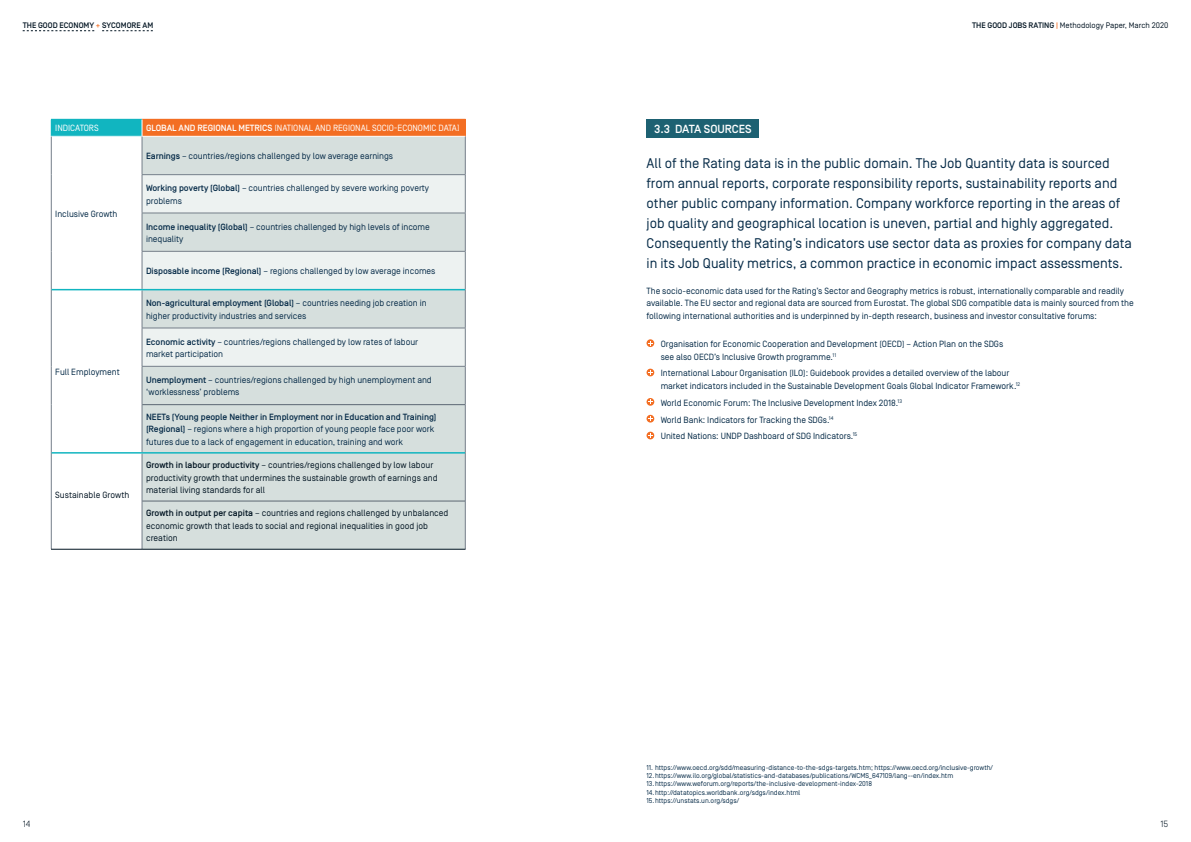
<style>
.page{position:relative;width:1191px;height:842px;background:#fff}
.page>*{position:absolute;margin:0;border:0;box-sizing:border-box;transform-origin:0 0}
.t1{font:14px/20px "Simplon Norm";color:#052a47}
.t2{font:500 11.8px "Simplon Norm";letter-spacing:-.005em;color:#fff}
.t3{font:9px/12.5px "Simplon Norm";letter-spacing:-.005em;color:#052a47}
.t4{font:9px/12.5px "Simplon Norm";color:#001321}
.t5{font:9px "Simplon Norm";letter-spacing:-.005em;color:#fff}
.t6{font:300 9px "Simplon Norm";color:#001321}
.t7{font:8px "Simplon Norm";color:#001321}
.t8{font:500 8px "Simplon Norm";color:#001321}
.t9{font:7px/8.4px "Simplon Norm";color:#052a47}
.s1{color:#f36e23}
.s2{font-weight:500}
.s3{font-weight:500;color:#f36e23}
</style>
<div class="page">
<svg style="left:23px;top:30px;width:71px;height:1px"></svg>
<svg style="left:102px;top:30px;width:51px;height:1px"></svg>
<div style="left:51px;top:119px;width:91px;height:17px;background:#11b5c0"></div>
<div style="left:142px;top:119px;width:323px;height:17px;background:#f36e23"></div>
<div style="left:143px;top:137px;width:322px;height:412px;background:#d6dfdd"></div>
<svg style="left:143px;top:175px;width:322px;height:191px;background:#e2e9e8"></svg>
<svg style="left:465px;top:120px;width:1px;height:16px"></svg>
<svg style="left:142px;top:120px;width:1px;height:16px"></svg>
<hr style="left:51px;top:137px;width:1px;height:38px;background:#747e89">
<hr style="left:51px;top:175px;width:1px;height:38px;background:#747e89">
<hr style="left:51px;top:213px;width:1px;height:38px;background:#747e89">
<hr style="left:51px;top:251px;width:1px;height:39px;background:#747e89">
<hr style="left:142px;top:137px;width:1px;height:37px;background:#747e89">
<hr style="left:465px;top:137px;width:1px;height:37px;background:#747e89">
<hr style="left:142px;top:174px;width:323px;height:1px;background:#747e89">
<hr style="left:142px;top:175px;width:1px;height:38px;background:#747e89">
<hr style="left:465px;top:175px;width:1px;height:38px;background:#747e89">
<hr style="left:142px;top:213px;width:323px;height:1px;background:#747e89">
<hr style="left:142px;top:213px;width:1px;height:38px;background:#747e89">
<hr style="left:465px;top:213px;width:1px;height:38px;background:#747e89">
<hr style="left:142px;top:252px;width:1px;height:37px;background:#747e89">
<hr style="left:465px;top:252px;width:1px;height:38px;background:#747e89">
<hr style="left:51px;top:290px;width:1px;height:38px;background:#747e89">
<hr style="left:51px;top:328px;width:1px;height:38px;background:#747e89">
<hr style="left:51px;top:366px;width:1px;height:39px;background:#747e89">
<hr style="left:51px;top:405px;width:1px;height:48px;background:#747e89">
<hr style="left:51px;top:453px;width:1px;height:48px;background:#747e89">
<hr style="left:51px;top:501px;width:1px;height:48px;background:#747e89">
<hr style="left:142px;top:290px;width:1px;height:38px;background:#747e89">
<hr style="left:465px;top:290px;width:1px;height:38px;background:#747e89">
<hr style="left:142px;top:328px;width:323px;height:1px;background:#747e89">
<hr style="left:142px;top:328px;width:1px;height:38px;background:#747e89">
<hr style="left:465px;top:328px;width:1px;height:38px;background:#747e89">
<hr style="left:142px;top:366px;width:323px;height:1px;background:#747e89">
<hr style="left:142px;top:367px;width:1px;height:38px;background:#747e89">
<hr style="left:465px;top:367px;width:1px;height:38px;background:#747e89">
<hr style="left:142px;top:405px;width:1px;height:47px;background:#747e89">
<hr style="left:465px;top:405px;width:1px;height:48px;background:#747e89">
<hr style="left:142px;top:454px;width:1px;height:47px;background:#747e89">
<hr style="left:465px;top:453px;width:1px;height:48px;background:#747e89">
<hr style="left:142px;top:501px;width:1px;height:48px;background:#747e89">
<hr style="left:465px;top:501px;width:1px;height:48px;background:#747e89">
<hr style="left:52px;top:289px;width:90px;height:1px;background:#11b5c0">
<hr style="left:142px;top:289px;width:323px;height:1px;background:#11b5c0">
<hr style="left:142px;top:251px;width:323px;height:1px;background:#747e89">
<hr style="left:142px;top:404px;width:323px;height:1px;background:#5c6773">
<hr style="left:142px;top:501px;width:323px;height:1px;background:#5c6773">
<hr style="left:52px;top:452px;width:90px;height:2px;background:#11b5c0">
<hr style="left:142px;top:452px;width:323px;height:2px;background:#11b5c0">
<hr style="left:51px;top:549px;width:91px;height:1px;background:#001321">
<hr style="left:142px;top:549px;width:323px;height:1px;background:#001321">
<svg style="left:646px;top:339px;width:8px;height:8px"></svg>
<svg style="left:648px;top:341px;width:5px;height:5px"></svg>
<svg style="left:646px;top:369px;width:8px;height:7px"></svg>
<svg style="left:648px;top:370px;width:5px;height:5px"></svg>
<svg style="left:646px;top:398px;width:8px;height:8px"></svg>
<svg style="left:648px;top:399px;width:5px;height:5px"></svg>
<svg style="left:646px;top:415px;width:8px;height:8px"></svg>
<svg style="left:648px;top:416px;width:5px;height:5px"></svg>
<svg style="left:646px;top:432px;width:8px;height:7px"></svg>
<svg style="left:648px;top:433px;width:5px;height:5px"></svg>
<div style="left:646px;top:119px;width:113px;height:19px;background:#1d6172"></div>
<p class="t8" style="left:23px;top:21px;width:132px">THE GOOD ECONOMY <span class="s1">+</span> SYCOMORE AM</p>
<p class="t7" style="left:972px;top:21px;width:198px"><span class="s2">THE GOOD JOBS RATING</span> <span class="s3">|</span> Methodology Paper, March 2020</p>
<p class="t5" style="left:55px;top:123px;width:45px">INDICATORS</p>
<p class="t5" style="left:146px;top:123px;width:315px"><span class="s2">GLOBAL AND REGIONAL METRICS</span> (NATIONAL AND REGIONAL SOCIO-ECONOMIC DATA]</p>
<p class="t3" style="left:55px;top:207px;width:64px">Inclusive Growth</p>
<p class="t3" style="left:55px;top:366px;width:66px">Full Employment</p>
<p class="t4" style="left:55px;top:489px;width:76px">Sustainable Growth</p>
<p class="t3" style="left:146px;top:150px;width:249px"><span class="s2">Earnings</span> – countries/regions challenged by low average earnings</p>
<p class="t3" style="left:146px;top:182px;width:285px"><span class="s2">Working poverty (Global)</span> – countries challenged by severe working poverty problems</p>
<p class="t3" style="left:146px;top:220px;width:285px"><span class="s2">Income inequality (Global)</span> – countries challenged by high levels of income inequality</p>
<p class="t3" style="left:146px;top:265px;width:291px"><span class="s2">Disposable income (Regional)</span> – regions challenged by low average incomes</p>
<p class="t3" style="left:146px;top:297px;width:282px"><span class="s2">Non-agricultural employment (Global)</span> – countries needing job creation in higher productivity industries and services</p>
<p class="t3" style="left:146px;top:335px;width:274px"><span class="s2">Economic activity</span> – countries/regions challenged by low rates of labour market participation</p>
<p class="t3" style="left:146px;top:374px;width:287px"><span class="s2">Unemployment</span> – countries/regions challenged by high unemployment and ‘worklessness’ problems</p>
<p class="t3" style="left:146px;top:411px;width:292px"><span class="s2">NEETs (Young people Neither in Employment nor in Education and Training) (Regional)</span> – regions where a high proportion of young people face poor work futures due to a lack of engagement in education, training and work</p>
<p class="t4" style="left:146px;top:459px;width:293px"><span class="s2">Growth in labour productivity</span> – countries/regions challenged by low labour productivity growth that undermines the sustainable growth of earnings and material living standards for all</p>
<p class="t4" style="left:146px;top:507px;width:304px"><span class="s2">Growth in output per capita</span> – countries and regions challenged by unbalanced economic growth that leads to social and regional inequalities in good job creation</p>
<h2 class="t2" style="left:654px;top:123px;width:99px">3.3 DATA SOURCES</h2>
<p class="t1" style="left:646px;top:153px;width:487px">All of the Rating data is in the public domain. The Job Quantity data is sourced from annual reports, corporate responsibility reports, sustainability reports and other public company information. Company workforce reporting in the areas of job quality and geographical location is uneven, partial and highly aggregated.<br>Consequently the Rating’s indicators use sector data as proxies for company data in its Job Quality metrics, a common practice in economic impact assessments.</p>
<p class="t3" style="left:646px;top:284px;width:489px">The socio-economic data used for the Rating’s Sector and Geography metrics is robust, internationally comparable and readily available. The EU sector and regional data are sourced from Eurostat. The global SDG compatible data is mainly sourced from the following international authorities and is underpinned by in-depth research, business and investor consultative forums:</p>
<p class="t3" style="left:660px;top:338px;width:344px">Organisation for Economic Cooperation and Development (OECD) – Action Plan on the SDGs see also OECD’s Inclusive Growth programme.<sup>11</sup></p>
<p class="t3" style="left:660px;top:367px;width:361px">International Labour Organisation (ILO): Guidebook provides a detailed overview of the labour market indicators included in the Sustainable Development Goals Global Indicator Framework.<sup>12</sup></p>
<p class="t3" style="left:660px;top:394px;width:243px;line-height:16.8px">World Economic Forum: The Inclusive Development Index 2018.<sup>13<br></sup>World Bank: Indicators for Tracking the SDGs.<sup>14<br></sup>United Nations: UNDP Dashboard of SDG Indicators.<sup>15</sup></p>
<p class="t9" style="left:646px;top:763px;width:348px">11. https://www.oecd.org/sdd/measuring-distance-to-the-sdgs-targets.htm; https://www.oecd.org/inclusive-growth/ 12.https://www.ilo.org/global/statistics-and-databases/publications/WCMS_647109/lang--en/index.htm 13.https://www.weforum.org/reports/the-inclusive-development-index-2018<br>14.http://datatopics.worldbank.org/sdgs/index.html<br>15.https://unstats.un.org/sdgs/</p>
<p class="t6" style="left:23px;top:819px;width:9px">14</p>
<p class="t6" style="left:1160px;top:819px;width:9px">15</p>
</div>
